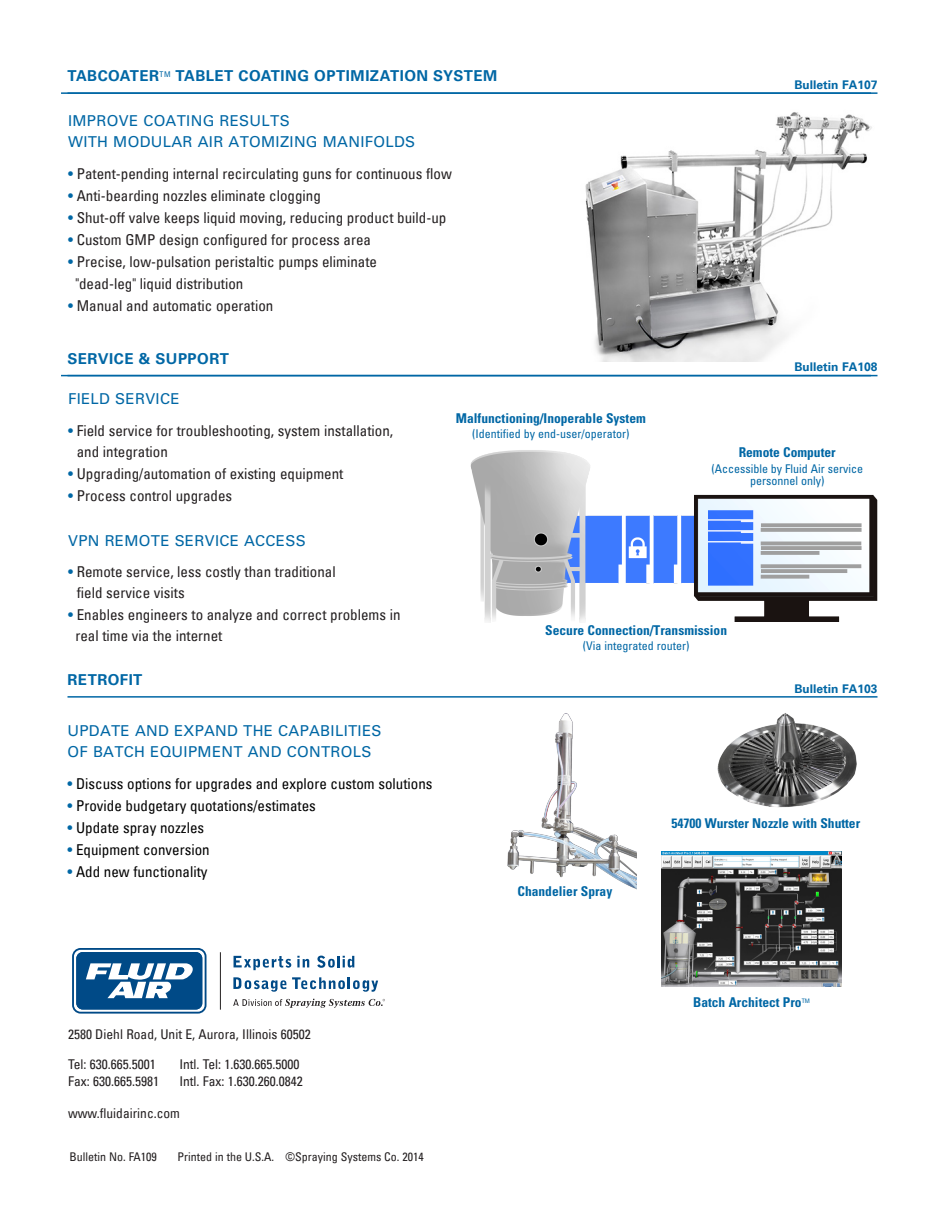
<style>
.page{position:relative;width:945px;height:1215px;background:#fff}
.page>*{position:absolute;margin:0;border:0;box-sizing:border-box;transform-origin:0 0}
.body{font:condensed 15px/21px "Univers LT";color:#231f20}
.body-2{font:condensed 15px "Univers LT";color:#000}
.body-3{font:15px/21px "Univers LT Std";letter-spacing:.02em;color:#0067a5}
.Light_subhead{font:700 15px "Univers LT Std";letter-spacing:.03em;color:#0067a5}
.body-4{font:condensed 13.5px "Univers LT";color:#231f20}
.body-5{font:700 condensed 13.5px "Univers LT Std";color:#0067a5}
.body-6{font:condensed 12px/12px "Univers LT Std";color:#0067a5;text-align:center}
.body-7{font:condensed 12px "Univers LT";color:#231f20}
.body-8{font:700 12px "Univers";color:#0067a5}
.s1{color:#0067a5}
</style>
<div class="page">
<hr style="left:68px;top:92px;width:810px;height:2px;background:#0067a5">
<hr style="left:68px;top:375px;width:810px;height:1px;background:#0067a5">
<hr style="left:68px;top:696px;width:810px;height:2px;background:#0067a5">
<svg style="left:72px;top:948px;width:135px;height:66px"></svg>
<svg style="left:74px;top:950px;width:131px;height:62px"></svg>
<hr style="left:220px;top:952px;width:1px;height:58px;background:#231f20">
<svg style="left:234px;top:956px;width:57px;height:14px"></svg>
<svg style="left:297px;top:956px;width:12px;height:11px"></svg>
<svg style="left:317px;top:956px;width:37px;height:12px"></svg>
<svg style="left:233px;top:977px;width:53px;height:15px"></svg>
<svg style="left:292px;top:977px;width:86px;height:15px"></svg>
<svg style="left:233px;top:999px;width:152px;height:9px"></svg>
<hr style="left:61px;top:92px;width:810px;height:2px;background:#0067a5">
<hr style="left:61px;top:375px;width:810px;height:1px;background:#0067a5">
<img style="left:585px;top:112px;width:287px;height:249px">
<img style="left:470px;top:450px;width:408px;height:173px">
<img style="left:507px;top:713px;width:129px;height:176px">
<img style="left:662px;top:851px;width:180px;height:135px">
<img style="left:717px;top:713px;width:140px;height:95px">
<p class="Light_subhead" style="left:68px;top:67px;width:431px">TABCOATER<sup>TM</sup> TABLET COATING OPTIMIZATION SYSTEM</p>
<p class="body-3" style="left:68px;top:110px;width:349px">IMPROVE COATING RESULTS<br>WITH MODULAR AIR ATOMIZING MANIFOLDS</p>
<p class="body" style="left:68px;top:163px;width:385px"><span class="s1">•</span> Patent-pending internal recirculating guns for continuous flow</p>
<p class="body" style="left:68px;top:185px;width:254px"><span class="s1">•</span> Anti-bearding nozzles eliminate clogging</p>
<p class="body" style="left:68px;top:207px;width:380px"><span class="s1">•</span> Shut-off valve keeps liquid moving, reducing product build-up</p>
<p class="body" style="left:68px;top:229px;width:305px"><span class="s1">•</span> Custom GMP design configured for process area</p>
<p class="body" style="left:68px;top:251px;width:311px"><span class="s1">•</span> Precise, low-pulsation peristaltic pumps eliminate</p>
<p class="body" style="left:75px;top:273px;width:170px">"dead-leg" liquid distribution</p>
<p class="body" style="left:68px;top:295px;width:207px"><span class="s1">•</span> Manual and automatic operation</p>
<p class="Light_subhead" style="left:68px;top:350px;width:163px">SERVICE &amp; SUPPORT</p>
<p class="body-8" style="left:794px;top:78px;width:85px">Bulletin FA107</p>
<p class="body-8" style="left:794px;top:359px;width:85px">Bulletin FA108</p>
<p class="body-3" style="left:68px;top:389px;width:113px">FIELD SERVICE</p>
<p class="body" style="left:77px;top:420px;width:318px;text-indent:-9px"><span class="s1">•</span> Field service for troubleshooting, system installation, and integration</p>
<p class="body" style="left:68px;top:463px;width:277px"><span class="s1">•</span> Upgrading/automation of existing equipment</p>
<p class="body" style="left:68px;top:485px;width:166px"><span class="s1">•</span> Process control upgrades</p>
<p class="body-3" style="left:68px;top:530px;width:239px">VPN REMOTE SERVICE ACCESS</p>
<p class="body" style="left:77px;top:561px;width:261px;text-indent:-9px"><span class="s1">•</span> Remote service, less costly than traditional field service visits</p>
<p class="body" style="left:75px;top:604px;width:327px;text-indent:-7px"><span class="s1">•</span> Enables engineers to analyze and correct problems in real time via the internet</p>
<p class="Light_subhead" style="left:68px;top:671px;width:76px">RETROFIT</p>
<p class="body-3" style="left:68px;top:721px;width:316px">UPDATE AND EXPAND THE CAPABILITIES<br>OF BATCH EQUIPMENT AND CONTROLS</p>
<p class="body-2" style="left:68px;top:774px;width:367px"><span class="s1">•</span> Discuss options for upgrades and explore custom solutions</p>
<p class="body-2" style="left:68px;top:796px;width:250px"><span class="s1">•</span> Provide budgetary quotations/estimates</p>
<p class="body-2" style="left:68px;top:818px;width:138px"><span class="s1">•</span> Update spray nozzles</p>
<p class="body-2" style="left:68px;top:840px;width:144px"><span class="s1">•</span> Equipment conversion</p>
<p class="body-2" style="left:68px;top:863px;width:142px"><span class="s1">•</span> Add new functionality</p>
<p class="body-5" style="left:456px;top:410px;width:192px">Malfunctioning/Inoperable System</p>
<p class="body-6" style="left:472px;top:427px;width:159px">(Identified by end-user/operator)</p>
<p class="body-5" style="left:739px;top:444px;width:99px">Remote Computer</p>
<p class="body-6" style="left:711px;top:462px;width:153px">(Accessible by Fluid Air service personnel only)</p>
<p class="body-5" style="left:545px;top:622px;width:183px">Secure Connection/Transmission</p>
<p class="body-6" style="left:583px;top:639px;width:108px">(Via integrated router)</p>
<p class="body-8" style="left:794px;top:681px;width:85px">Bulletin FA103</p>
<p class="body-5" style="left:518px;top:883px;width:96px">Chandelier Spray</p>
<p class="body-5" style="left:672px;top:815px;width:190px">54700 Wurster Nozzle with Shutter</p>
<p class="body-4" style="left:68px;top:1026px;width:244px">2580 Diehl Road, Unit E, Aurora, Illinois 60502</p>
<p class="body-4" style="left:68px;top:1056px;width:89px">Tel: 630.665.5001</p>
<p class="body-4" style="left:179px;top:1056px;width:122px">Intl. Tel: 1.630.665.5000</p>
<p class="body-4" style="left:68px;top:1073px;width:92px">Fax: 630.665.5981</p>
<p class="body-4" style="left:179px;top:1073px;width:125px">Intl. Fax: 1.630.260.0842</p>
<p class="body-4" style="left:68px;top:1105px;width:113px">www.fluidairinc.com</p>
<p class="body-7" style="left:70px;top:1149px;width:89px">Bulletin No. FA109</p>
<p class="body-7" style="left:178px;top:1149px;width:248px">Printed in the U.S.A. ©Spraying Systems Co. 2014</p>
<p class="body-5" style="left:693px;top:994px;width:118px">Batch Architect Pro<sup>TM</sup></p>
</div>
